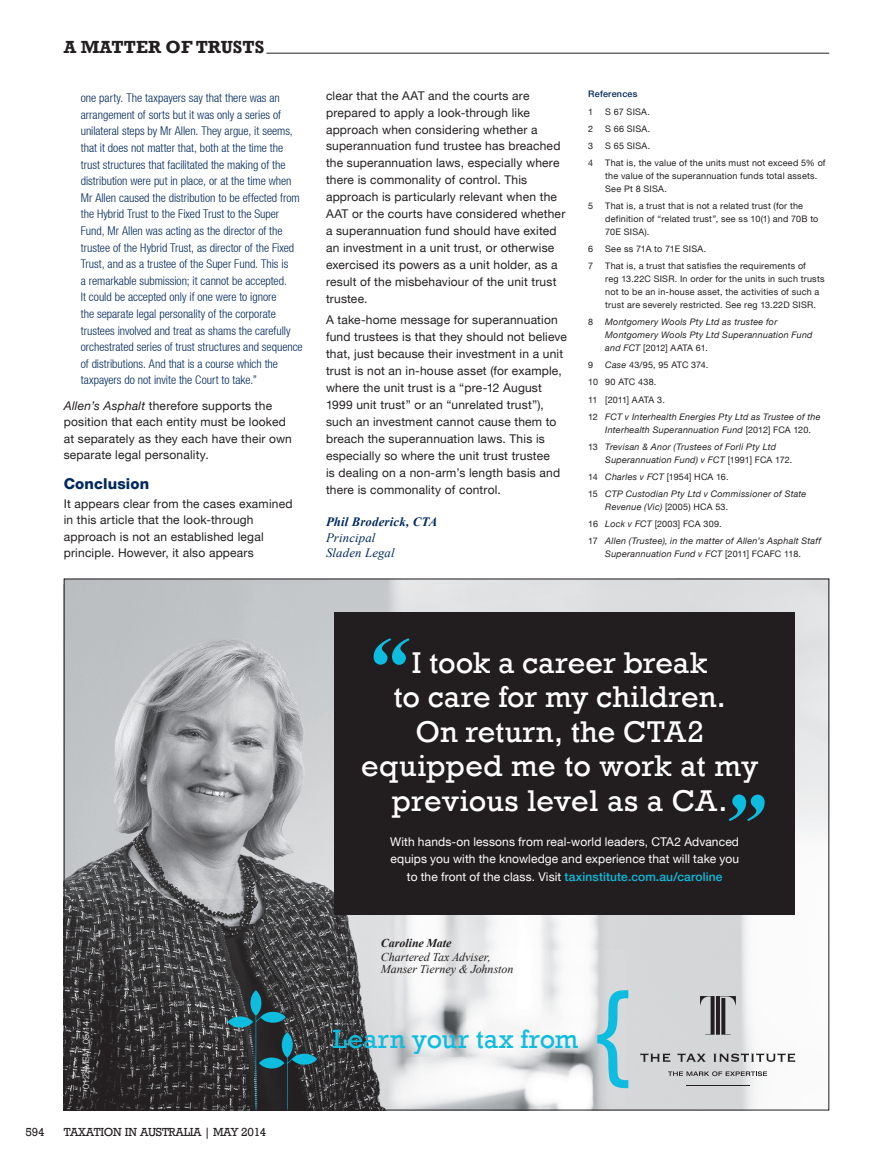
<style>
.page{position:relative;width:893px;height:1170px;background:#fff}
.page>*{position:absolute;margin:0;border:0;box-sizing:border-box;transform-origin:0 0}
.t1{font:30.75px/34.5px "Rockwell";letter-spacing:.005em;color:#fff;text-align:center}
.t2{font:27px "Rockwell";letter-spacing:.005em;color:#0dbcde}
.t3{font:700 18px "Rockwell";color:#231f20}
.Heading_1{font:800 15px "Helvetica Neue LT";letter-spacing:.01em;color:#00295c}
.Author_by-line_2{font:italic 12.75px/15.5px "Times New Roman";letter-spacing:.01em;color:#00295c}
.Author_by-line{font:italic 700 12.75px "Times New Roman";letter-spacing:.01em;color:#00295c}
.Body_copy{font:12px/17px "Helvetica Neue LT";letter-spacing:.015em;color:#231f20}
.Body_quote_1{font:300 condensed 12px/16.6px "Helvetica Neue LT";color:#00295c}
.t4{font:12px/17.2px "Helvetica Neue LT";letter-spacing:.01em;color:#fff;text-align:center}
.t5{font:italic 12px/14.1px "Times New Roman";letter-spacing:-.005em;color:#231f20}
.t6{font:12px "Rockwell";letter-spacing:-.02em;color:#231f20}
.Reference_notes_body{font:9px/12.9px "Helvetica Neue LT";letter-spacing:.025em;color:#231f20}
.Reference_notes_body-2{font:italic 9px/12.9px "Helvetica Neue LT";letter-spacing:.025em;color:#231f20}
.Reference_notes_body-3{font:9px "Helvetica Neue LT";color:#231f20}
.Reference_notes_body-4{font:9px "Helvetica Neue LT";letter-spacing:-.045em;color:#231f20}
.t7{font:300 9px "Helvetica Neue LT";color:#fff}
.Reference_notes_head{font:500 9px "Helvetica Neue LT";letter-spacing:.025em;color:#00295c}
.s1{font-style:italic}
.s2{font-style:normal}
.s3{font-weight:500;color:#0dbcde}
.s4{font-weight:700}
</style>
<div class="page">
<hr style="left:266px;top:53px;width:563px;height:1px;background:#231f20">
<img style="left:676px;top:580px;width:151px;height:528px">
<img style="left:466px;top:914px;width:210px;height:194px">
<img style="left:66px;top:585px;width:400px;height:523px">
<div style="left:334px;top:612px;width:461px;height:302px;background:#221e20"></div>
<svg style="left:374px;top:638px;width:36px;height:26px"></svg>
<svg style="left:729px;top:794px;width:36px;height:27px"></svg>
<svg style="left:597px;top:990px;width:31px;height:97px;background:#90ccd8"></svg>
<svg style="left:640px;top:1053px;width:30px;height:8px"></svg>
<svg style="left:678px;top:1053px;width:28px;height:8px"></svg>
<svg style="left:713px;top:1053px;width:82px;height:8px"></svg>
<svg style="left:700px;top:995px;width:36px;height:39px"></svg>
<hr style="left:686px;top:1085px;width:64px;height:1px;background:#231f20">
<svg style="left:668px;top:1071px;width:99px;height:4px"></svg>
<div style="left:228px;top:1016px;width:25px;height:11px;background:#0dbcde;border-radius:50%"></div>
<svg style="left:250px;top:990px;width:67px;height:118px;background:#2d4349"></svg>
<h3 class="t3" style="left:64px;top:36px;width:202px">A MATTER OF TRUSTS</h3>
<p class="Body_quote_1" style="left:81px;top:89px;width:223px">one party. The taxpayers say that there was an arrangement of sorts but it was only a series of unilateral steps by Mr Allen. They argue, it seems, that it does not matter that, both at the time the trust structures that facilitated the making of the distribution were put in place, or at the time when Mr Allen caused the distribution to be effected from the Hybrid Trust to the Fixed Trust to the Super Fund, Mr Allen was acting as the director of the trustee of the Hybrid Trust, as director of the Fixed Trust, and as a trustee of the Super Fund. This is<br>a remarkable submission; it cannot be accepted.<br>It could be accepted only if one were to ignore<br>the separate legal personality of the corporate trustees involved and treat as shams the carefully orchestrated series of trust structures and sequence of distributions. And that is a course which the taxpayers do not invite the Court to take.”</p>
<p class="Body_copy" style="left:64px;top:397px;width:230px"><span class="s1">Allen’s Asphalt</span> therefore supports the position that each entity must be looked at separately as they each have their own separate legal personality.</p>
<p class="Heading_1" style="left:64px;top:474px;width:87px">Conclusion</p>
<p class="Body_copy" style="left:64px;top:494px;width:230px">It appears clear from the cases examined in this article that the look-through approach is not an established legal principle. However, it also appears</p>
<p class="Body_copy" style="left:326px;top:87px;width:241px">clear that the AAT and the courts are prepared to apply a look-through like approach when considering whether a superannuation fund trustee has breached the superannuation laws, especially where there is commonality of control. This approach is particularly relevant when the AAT or the courts have considered whether a superannuation fund should have exited an investment in a unit trust, or otherwise exercised its powers as a unit holder, as a result of the misbehaviour of the unit trust trustee.</p>
<p class="Body_copy" style="left:326px;top:311px;width:242px">A take-home message for superannuation fund trustees is that they should not believe that, just because their investment in a unit trust is not an in-house asset (for example, where the unit trust is a “pre-12 August 1999 unit trust” or an “unrelated trust”), such an investment cannot cause them to breach the superannuation laws. This is especially so where the unit trust trustee<br>is dealing on a non-arm’s length basis and there is commonality of control.</p>
<p class="Author_by-line" style="left:326px;top:513px;width:113px">Phil Broderick, CTA</p>
<p class="Author_by-line_2" style="left:326px;top:529px;width:70px">Principal<br>Sladen Legal</p>
<p class="Reference_notes_head" style="left:588px;top:89px;width:51px">References</p>
<p class="Reference_notes_body" style="left:588px;top:105px;width:7px">1</p>
<p class="Reference_notes_body" style="left:605px;top:105px;width:46px">S 67 SISA.</p>
<p class="Reference_notes_body" style="left:588px;top:122px;width:7px">2</p>
<p class="Reference_notes_body" style="left:605px;top:122px;width:46px">S 66 SISA.</p>
<p class="Reference_notes_body" style="left:588px;top:139px;width:7px">3</p>
<p class="Reference_notes_body" style="left:605px;top:139px;width:46px">S 65 SISA.</p>
<p class="Reference_notes_body" style="left:588px;top:156px;width:7px">4</p>
<p class="Reference_notes_body" style="left:605px;top:156px;width:222px">That is, the value of the units must not exceed 5% of the value of the superannuation funds total assets.<br>See Pt 8 SISA.</p>
<p class="Reference_notes_body" style="left:588px;top:199px;width:7px">5</p>
<p class="Reference_notes_body" style="left:605px;top:199px;width:215px">That is, a trust that is not a related trust (for the definition of “related trust”, see ss 10(1) and 70B to<br>70E SISA).</p>
<p class="Reference_notes_body" style="left:588px;top:242px;width:7px">6</p>
<p class="Reference_notes_body" style="left:605px;top:242px;width:103px">See ss 71A to 71E SISA.</p>
<p class="Reference_notes_body" style="left:588px;top:259px;width:7px">7</p>
<p class="Reference_notes_body" style="left:605px;top:259px;width:221px">That is, a trust that satisfies the requirements of<br>reg 13.22C SISR. In order for the units in such trusts not to be an in-house asset, the activities of such a trust are severely restricted. See reg 13.22D SISR.</p>
<p class="Reference_notes_body" style="left:588px;top:315px;width:7px">8</p>
<p class="Reference_notes_body-2" style="left:605px;top:315px;width:209px">Montgomery Wools Pty Ltd as trustee for<br>Montgomery Wools Pty Ltd Superannuation Fund and FCT <span class="s2">[2012] AATA 61.</span></p>
<p class="Reference_notes_body" style="left:588px;top:358px;width:7px">9</p>
<p class="Reference_notes_body-3" style="left:605px;top:359px;width:105px"><span class="s1">Case</span> 43/95, 95 ATC 374.</p>
<p class="Reference_notes_body" style="left:588px;top:375px;width:70px">10 90 ATC 438.</p>
<p class="Reference_notes_body-4" style="left:588px;top:394px;width:78px">11 [2011] AATA 3.</p>
<p class="Reference_notes_body-2" style="left:605px;top:410px;width:217px;text-indent:-17px"><span class="s2">12</span> FCT v Interhealth Energies Pty Ltd as Trustee of the<br>Interhealth Superannuation Fund <span class="s2">[2012] FCA 120.</span></p>
<p class="Reference_notes_body-2" style="left:605px;top:440px;width:188px;text-indent:-17px"><span class="s2">13</span> Trevisan &amp; Anor (Trustees of Forli Pty Ltd<br>Superannuation Fund) v FCT <span class="s2">[1991] FCA 172.</span></p>
<p class="Reference_notes_body" style="left:588px;top:470px;width:142px">14 <span class="s1">Charles v FCT</span> [1954] HCA 16.</p>
<p class="Reference_notes_body-2" style="left:605px;top:487px;width:203px;text-indent:-17px"><span class="s2">15</span> CTP Custodian Pty Ltd v Commissioner of State<br>Revenue (Vic) <span class="s2">[2005) HCA 53.</span></p>
<p class="Reference_notes_body" style="left:588px;top:517px;width:135px">16 <span class="s1">Lock v FCT</span> [2003] FCA 309.</p>
<p class="Reference_notes_body-2" style="left:588px;top:534px;width:235px;text-align:center"><span class="s2">17</span> Allen (Trustee), in the matter of Allen’s Asphalt Staff<br>Superannuation Fund v FCT <span class="s2">[2011] FCAFC 118.</span></p>
<p class="t7" style="left:81px;top:1089px;width:69px;rotate:-90deg">0122MEM_05/14</p>
<p class="t6" style="left:26px;top:1125px;width:21px">594</p>
<p class="t6" style="left:64px;top:1124px;width:204px">TAXATION IN AUSTRALIA | MAY 2014</p>
<p class="t1" style="left:361px;top:645px;width:399px">I took a career break<br>to care for my children.<br>On return, the CTA2 equipped me to work at my previous level as a CA.</p>
<p class="t4" style="left:390px;top:833px;width:350px">With hands-on lessons from real-world leaders, CTA2 Advanced equips you with the knowledge and experience that will take you to the front of the class. Visit <span class="s3">taxinstitute.com.au/caroline</span></p>
<p class="t5" style="left:381px;top:935px;width:111px"><span class="s4">Caroline Mate<br></span>Chartered Tax Adviser,</p>
<p class="t5" style="left:381px;top:962px;width:134px">Manser Tierney &amp; Johnston</p>
<p class="t2" style="left:333px;top:1023px;width:247px">Learn your tax from</p>
</div>
